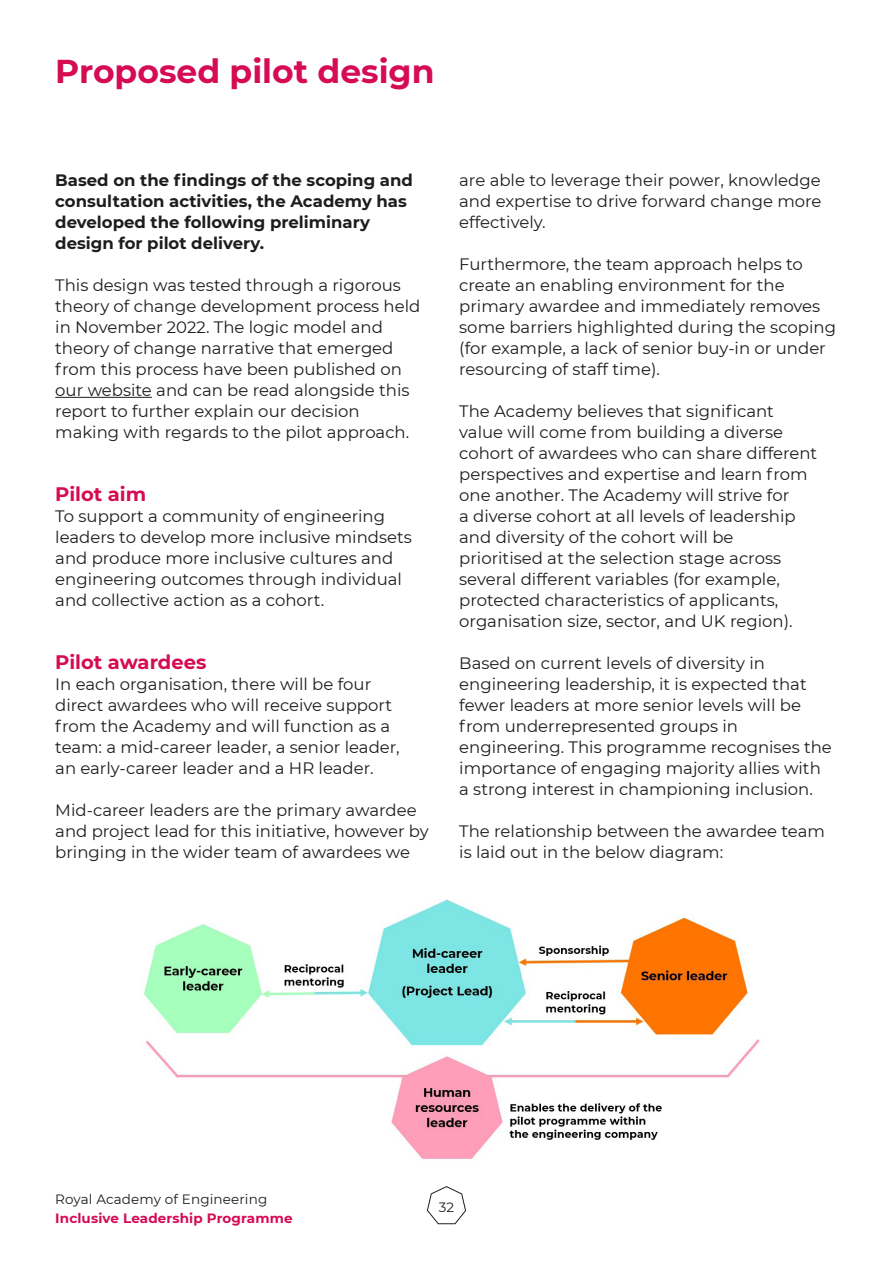
<style>
.page{position:relative;width:893px;height:1263px;background:#fff}
.page>*{position:absolute;margin:0;border:0;box-sizing:border-box;transform-origin:0 0}
.t1{font:700 33px "Montserrat";color:#d50b53}
.t2{font:700 19.5px "Montserrat";color:#d50b53}
.t3{font:16.5px/21px "Montserrat";color:#1d1d1b}
.t4{font:700 16.5px/21px "Montserrat";color:#1d1d1b}
.t5{font:700 13.5px "Montserrat";letter-spacing:.01em;color:#d50b53}
.t6{font:13.5px "Montserrat";letter-spacing:.01em;color:#1d1d1b}
</style>
<div class="page">
<svg style="left:427px;top:1186px;width:39px;height:38px"></svg>
<hr style="left:55px;top:397px;width:97px;height:1px;background:#1d1d1b">
<img style="left:143px;top:899px;width:617px;height:260px">
<h1 class="t1" style="left:55px;top:47px;width:381px">Proposed pilot design</h1>
<p class="t4" style="left:55px;top:169px;width:359px">Based on the findings of the scoping and consultation activities, the Academy has developed the following preliminary design for pilot delivery.</p>
<p class="t3" style="left:55px;top:274px;width:367px">This design was tested through a rigorous theory of change development process held in November 2022. The logic model and theory of change narrative that emerged from this process have been published on our website and can be read alongside this report to further explain our decision making with regards to the pilot approach.</p>
<p class="t2" style="left:55px;top:480px;width:92px">Pilot aim</p>
<p class="t3" style="left:55px;top:505px;width:358px">To support a community of engineering leaders to develop more inclusive mindsets and produce more inclusive cultures and engineering outcomes through individual and collective action as a cohort.</p>
<p class="t2" style="left:55px;top:648px;width:153px">Pilot awardees</p>
<p class="t3" style="left:55px;top:673px;width:346px">In each organisation, there will be four direct awardees who will receive support from the Academy and will function as a team: a mid-career leader, a senior leader, an early-career leader and a HR leader.</p>
<p class="t3" style="left:55px;top:799px;width:375px">Mid-career leaders are the primary awardee and project lead for this initiative, however by bringing in the wider team of awardees we</p>
<p class="t3" style="left:459px;top:169px;width:364px;text-align:justify">are able to leverage their power, knowledge and expertise to drive forward change more effectively.</p>
<p class="t3" style="left:459px;top:253px;width:378px">Furthermore, the team approach helps to create an enabling environment for the primary awardee and immediately removes some barriers highlighted during the scoping (for example, a lack of senior buy-in or under resourcing of staff time).</p>
<p class="t3" style="left:459px;top:400px;width:360px">The Academy believes that significant value will come from building a diverse cohort of awardees who can share different perspectives and expertise and learn from one another. The Academy will strive for<br>a diverse cohort at all levels of leadership and diversity of the cohort will be prioritised at the selection stage across several different variables (for example, protected characteristics of applicants, organisation size, sector, and UK region).</p>
<p class="t3" style="left:459px;top:652px;width:374px">Based on current levels of diversity in engineering leadership, it is expected that fewer leaders at more senior levels will be from underrepresented groups in engineering. This programme recognises the importance of engaging majority allies with a strong interest in championing inclusion.</p>
<p class="t3" style="left:459px;top:820px;width:367px">The relationship between the awardee team is laid out in the below diagram:</p>
<p class="t6" style="left:55px;top:1190px;width:213px">Royal Academy of Engineering</p>
<p class="t5" style="left:55px;top:1209px;width:239px">Inclusive Leadership Programme</p>
<p class="t6" style="left:439px;top:1198px;width:17px">32</p>
</div>
